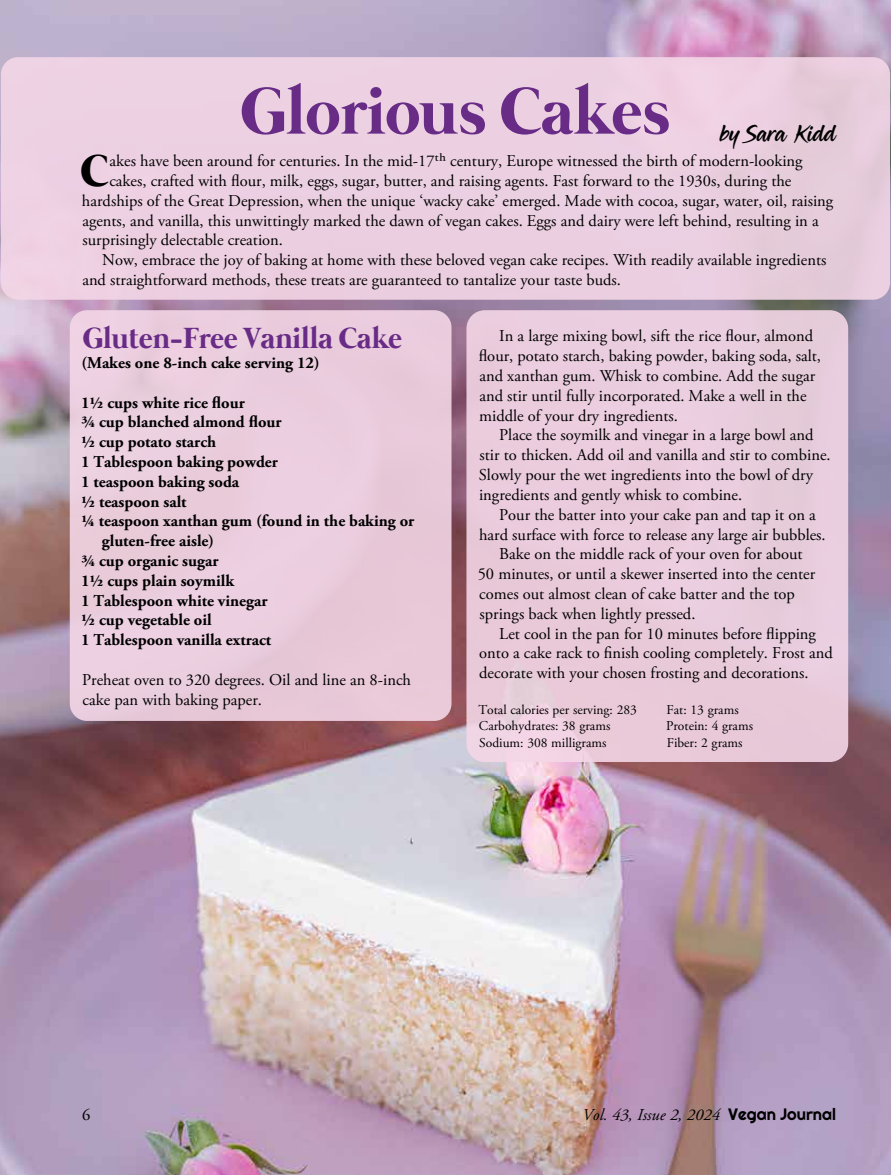
<style>
.page{position:relative;width:891px;height:1175px;background:#fff}
.page>*{position:absolute;margin:0;border:0;box-sizing:border-box;transform-origin:0 0}
.t1{font:700 67.5px "Mermaid";color:#682c87}
.t2{font:700 45.9px "Mermaid";color:#000}
.t3{font:700 30px "Mermaid";color:#682c87}
.t4{font:24px "Midnight Drive Two";color:#000}
.t5{font:16.5px/19.8px "Adobe Garamond Pro";color:#000}
.t6{font:700 16.5px "Adobe Garamond Pro";color:#000}
.t7{font:italic 16.5px "Adobe Garamond Pro";color:#000}
.t8{font:13.5px "Adobe Garamond Pro";color:#000}
.s1{font-family:"Righteous";font-style:normal}
</style>
<div class="page">
<img style="left:0;top:0;width:891px;height:1174px">
<div style="left:1px;top:57px;width:889px;height:243px;background:#ecd0e2;border-radius:17px"></div>
<div style="left:70px;top:310px;width:382px;height:411px;background:#eaccdd;border-radius:17px"></div>
<div style="left:466px;top:310px;width:382px;height:452px;background:#e9ccdc;border-radius:18px"></div>
<h1 class="t1" style="left:240px;top:73px;width:432px">Glorious Cakes</h1>
<h3 class="t4" style="left:721px;top:120px;width:117px">by Sara Kidd</h3>
<h2 class="t2" style="left:81px;top:145px;width:30px">C</h2>
<p class="t5" style="left:110px;top:152px;width:695px">akes have been around for centuries. In the mid-17th century, Europe witnessed the birth of modern-looking</p>
<p class="t5" style="left:109px;top:171px;width:684px">cakes, crafted with flour, milk, eggs, sugar, butter, and raising agents. Fast forward to the 1930s, during the</p>
<p class="t5" style="left:82px;top:191px;width:753px">hardships of the Great Depression, when the unique ‘wacky cake’ emerged. Made with cocoa, sugar, water, oil, raising</p>
<p class="t5" style="left:82px;top:211px;width:738px">agents, and vanilla, this unwittingly marked the dawn of vegan cakes. Eggs and dairy were left behind, resulting in a</p>
<p class="t5" style="left:82px;top:231px;width:202px">surprisingly delectable creation.</p>
<p class="t5" style="left:102px;top:251px;width:726px">Now, embrace the joy of baking at home with these beloved vegan cake recipes. With readily available ingredients</p>
<p class="t5" style="left:82px;top:270px;width:540px">and straightforward methods, these treats are guaranteed to tantalize your taste buds.</p>
<h3 class="t3" style="left:83px;top:321px;width:321px">Gluten-Free Vanilla Cake</h3>
<p class="t6" style="left:81px;top:353px;width:240px">(Makes one 8-inch cake serving 12)</p>
<p class="t6" style="left:81px;top:393px;width:165px">1½ cups white rice flour</p>
<p class="t6" style="left:81px;top:412px;width:202px">¾ cup blanched almond flour</p>
<p class="t6" style="left:81px;top:432px;width:137px">½ cup potato starch</p>
<p class="t6" style="left:81px;top:452px;width:198px">1 Tablespoon baking powder</p>
<p class="t6" style="left:81px;top:472px;width:160px">1 teaspoon baking soda</p>
<p class="t6" style="left:81px;top:492px;width:107px">1/2 teaspoon salt</p>
<p class="t6" style="left:81px;top:511px;width:335px">¼ teaspoon xanthan gum (found in the baking or</p>
<p class="t6" style="left:102px;top:531px;width:114px">gluten-free aisle)</p>
<p class="t6" style="left:81px;top:551px;width:139px">¾ cup organic sugar</p>
<p class="t6" style="left:81px;top:571px;width:155px">1½ cups plain soymilk</p>
<p class="t6" style="left:81px;top:591px;width:188px">1 Tablespoon white vinegar</p>
<p class="t6" style="left:81px;top:610px;width:132px">½ cup vegetable oil</p>
<p class="t6" style="left:81px;top:630px;width:192px">1 Tablespoon vanilla extract</p>
<p class="t5" style="left:82px;top:670px;width:330px">Preheat oven to 320 degrees. Oil and line an 8-inch cake pan with baking paper.</p>
<p class="t5" style="left:479px;top:327px;width:344px;text-indent:21px">In a large mixing bowl, sift the rice flour, almond flour, potato starch, baking powder, baking soda, salt, and xanthan gum. Whisk to combine. Add the sugar and stir until fully incorporated. Make a well in the middle of your dry ingredients.</p>
<p class="t5" style="left:479px;top:426px;width:353px;text-indent:20px">Place the soymilk and vinegar in a large bowl and stir to thicken. Add oil and vanilla and stir to combine.<br>Slowly pour the wet ingredients into the bowl of dry ingredients and gently whisk to combine.</p>
<p class="t5" style="left:499px;top:505px;width:318px">Pour the batter into your cake pan and tap it on a</p>
<p class="t5" style="left:479px;top:525px;width:348px">hard surface with force to release any large air bubbles.</p>
<p class="t5" style="left:499px;top:545px;width:305px">Bake on the middle rack of your oven for about</p>
<p class="t5" style="left:478px;top:564px;width:339px">50 minutes, or until a skewer inserted into the center</p>
<p class="t5" style="left:479px;top:584px;width:317px">comes out almost clean of cake batter and the top</p>
<p class="t5" style="left:480px;top:604px;width:217px">springs back when lightly pressed.</p>
<p class="t5" style="left:499px;top:624px;width:318px">Let cool in the pan for 10 minutes before flipping</p>
<p class="t5" style="left:479px;top:644px;width:355px">onto a cake rack to finish cooling completely. Frost and</p>
<p class="t5" style="left:479px;top:663px;width:331px">decorate with your chosen frosting and decorations.</p>
<p class="t8" style="left:478px;top:702px;width:160px">Total calories per serving: 283</p>
<p class="t8" style="left:667px;top:702px;width:74px">Fat: 13 grams</p>
<p class="t8" style="left:479px;top:718px;width:133px">Carbohydrates: 38 grams</p>
<p class="t8" style="left:666px;top:718px;width:88px">Protein: 4 grams</p>
<p class="t8" style="left:479px;top:734px;width:129px">Sodium: 308 milligrams</p>
<p class="t8" style="left:667px;top:734px;width:77px">Fiber: 2 grams</p>
<p class="t5" style="left:82px;top:1105px;width:10px">6</p>
<p class="t7" style="left:582px;top:1105px;width:255px">Vol. 43, Issue 2, 2024 <span class="s1">Vegan Journal</span></p>
</div>
